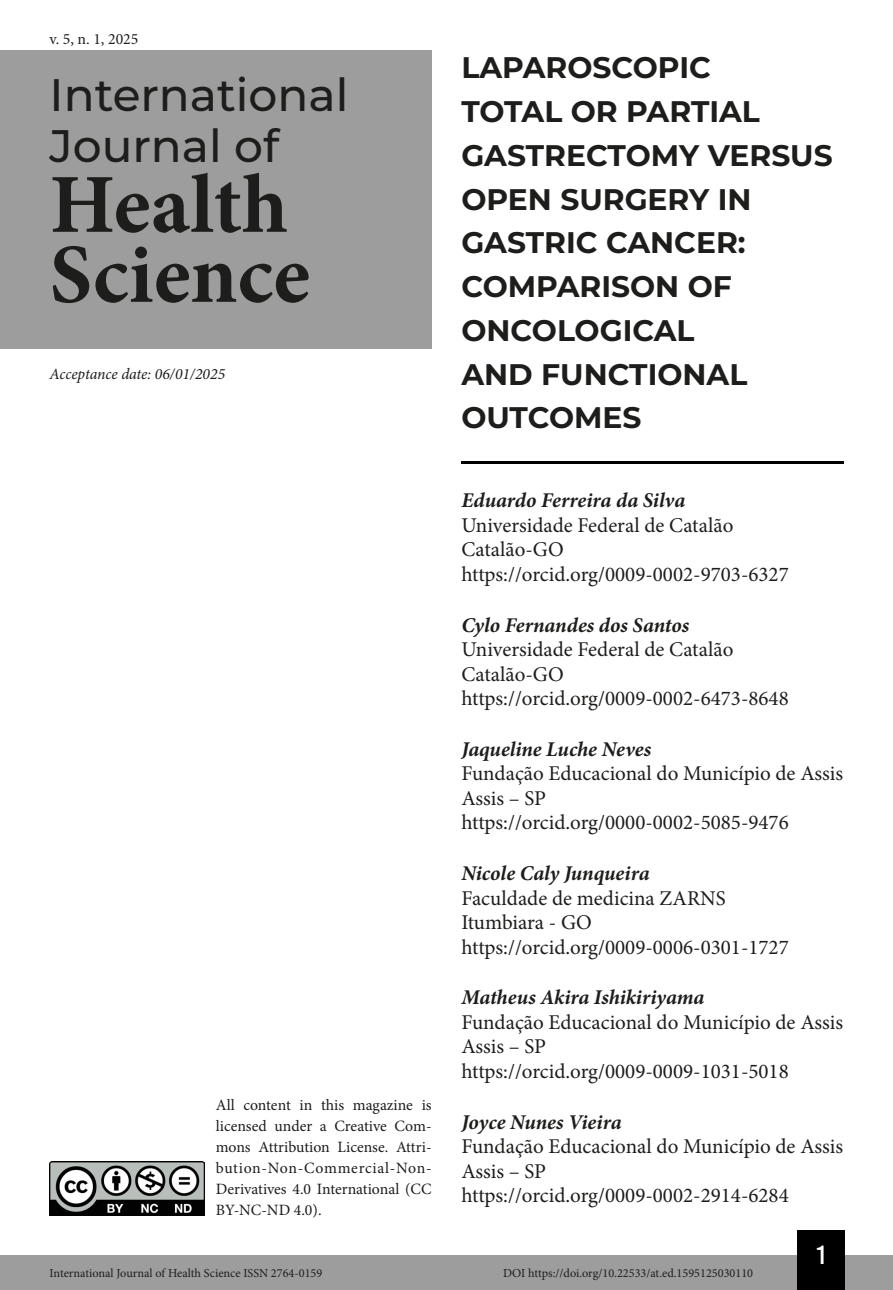
<style>
.page{position:relative;width:893px;height:1290px;background:#fff}
.page>*{position:absolute;margin:0;border:0;box-sizing:border-box;transform-origin:0 0}
.t1{font:700 84px/70px "Minion Pro";color:#1d1d1b}
.t2{font:500 45.5px/50.8px "Montserrat";color:#1d1d1b}
.Título_Artigo{font:700 29.75px/43.8px "Montserrat";color:#1d1d1b}
.t3{font:26.25px "Bebas Kai";color:#fff}
.Infos_autor{font:21px "Minion Pro";color:#1d1d1b}
.Autor{font:italic 700 21px "Minion Pro";letter-spacing:-.005em;color:#1d1d1b}
.t4{font:15.75px/21px "Minion Pro";color:#1d1d1b;text-align:justify}
.v__n___Ano{font:italic 15.75px "Minion Pro";letter-spacing:-.005em;color:#1d1d1b}
.t5{font:12.25px "Minion Pro";color:#1d1d1b}
</style>
<div class="page">
<div style="left:0;top:1255px;width:893px;height:35px;background:#9d9d9d"></div>
<div style="left:797px;top:1230px;width:48px;height:60px;background:#000"></div>
<img style="left:50px;top:1161px;width:154px;height:54px">
<div style="left:0;top:50px;width:432px;height:298px;background:#9d9d9d"></div>
<hr style="left:461px;top:461px;width:382px;height:3px;background:#000">
<p class="t4" style="left:50px;top:28px;width:90px">v. 5, n. 1, 2025</p>
<h2 class="t2" style="left:50px;top:68px;width:300px">International<br>Journal of</h2>
<h1 class="t1" style="left:50px;top:169px;width:262px">Health<br>Science</h1>
<p class="v__n___Ano" style="left:50px;top:363px;width:177px">Acceptance date: 06/01/2025</p>
<p class="t4" style="left:216px;top:1095px;width:217px">All content in this magazine is licensed under a Creative Com&shy;mons Attribution License. Attri&shy;bution-Non-Commercial-Non-Derivatives 4.0 International (CC BY-NC-ND 4.0).</p>
<p class="Título_Artigo" style="left:461px;top:44px;width:373px">LAPAROSCOPIC<br>TOTAL OR PARTIAL<br>GASTRECTOMY VERSUS<br>OPEN SURGERY IN<br>GASTRIC CANCER:<br>COMPARISON OF<br>ONCOLOGICAL<br>AND FUNCTIONAL<br>OUTCOMES</p>
<p class="Autor" style="left:461px;top:485px;width:225px">Eduardo Ferreira da Silva</p>
<p class="Infos_autor" style="left:461px;top:511px;width:274px">Universidade Federal de Catalão</p>
<p class="Infos_autor" style="left:461px;top:535px;width:104px">Catalão-GO</p>
<p class="Infos_autor" style="left:461px;top:560px;width:329px">https://orcid.org/0009-0002-9703-6327</p>
<p class="Autor" style="left:461px;top:610px;width:230px">Cylo Fernandes dos Santos</p>
<p class="Infos_autor" style="left:461px;top:635px;width:274px">Universidade Federal de Catalão</p>
<p class="Infos_autor" style="left:461px;top:660px;width:104px">Catalão-GO</p>
<p class="Infos_autor" style="left:461px;top:684px;width:329px">https://orcid.org/0009-0002-6473-8648</p>
<p class="Autor" style="left:461px;top:734px;width:191px">Jaqueline Luche Neves</p>
<p class="Infos_autor" style="left:461px;top:759px;width:383px">Fundação Educacional do Município de Assis</p>
<p class="Infos_autor" style="left:461px;top:784px;width:86px">Assis – SP</p>
<p class="Infos_autor" style="left:461px;top:808px;width:329px">https://orcid.org/0000-0002-5085-9476</p>
<p class="Autor" style="left:461px;top:858px;width:190px">Nicole Caly Junqueira</p>
<p class="Infos_autor" style="left:461px;top:884px;width:266px">Faculdade de medicina ZARNS</p>
<p class="Infos_autor" style="left:461px;top:908px;width:132px">Itumbiara - GO</p>
<p class="Infos_autor" style="left:461px;top:933px;width:329px">https://orcid.org/0009-0006-0301-1727</p>
<p class="Autor" style="left:461px;top:982px;width:245px">Matheus Akira Ishikiriyama</p>
<p class="Infos_autor" style="left:461px;top:1008px;width:383px">Fundação Educacional do Município de Assis</p>
<p class="Infos_autor" style="left:461px;top:1032px;width:86px">Assis – SP</p>
<p class="Infos_autor" style="left:461px;top:1057px;width:329px">https://orcid.org/0009-0009-1031-5018</p>
<p class="Autor" style="left:461px;top:1107px;width:162px">Joyce Nunes Vieira</p>
<p class="Infos_autor" style="left:461px;top:1132px;width:383px">Fundação Educacional do Município de Assis</p>
<p class="Infos_autor" style="left:461px;top:1157px;width:86px">Assis – SP</p>
<p class="Infos_autor" style="left:461px;top:1181px;width:329px">https://orcid.org/0009-0002-2914-6284</p>
<p class="t3" style="left:817px;top:1241px;width:10px">1</p>
<p class="t5" style="left:50px;top:1265px;width:274px">International Journal of Health Science ISSN 2764-0159</p>
<p class="t5" style="left:503px;top:1265px;width:252px">DOI https://doi.org/10.22533/at.ed.1595125030110</p>
</div>
